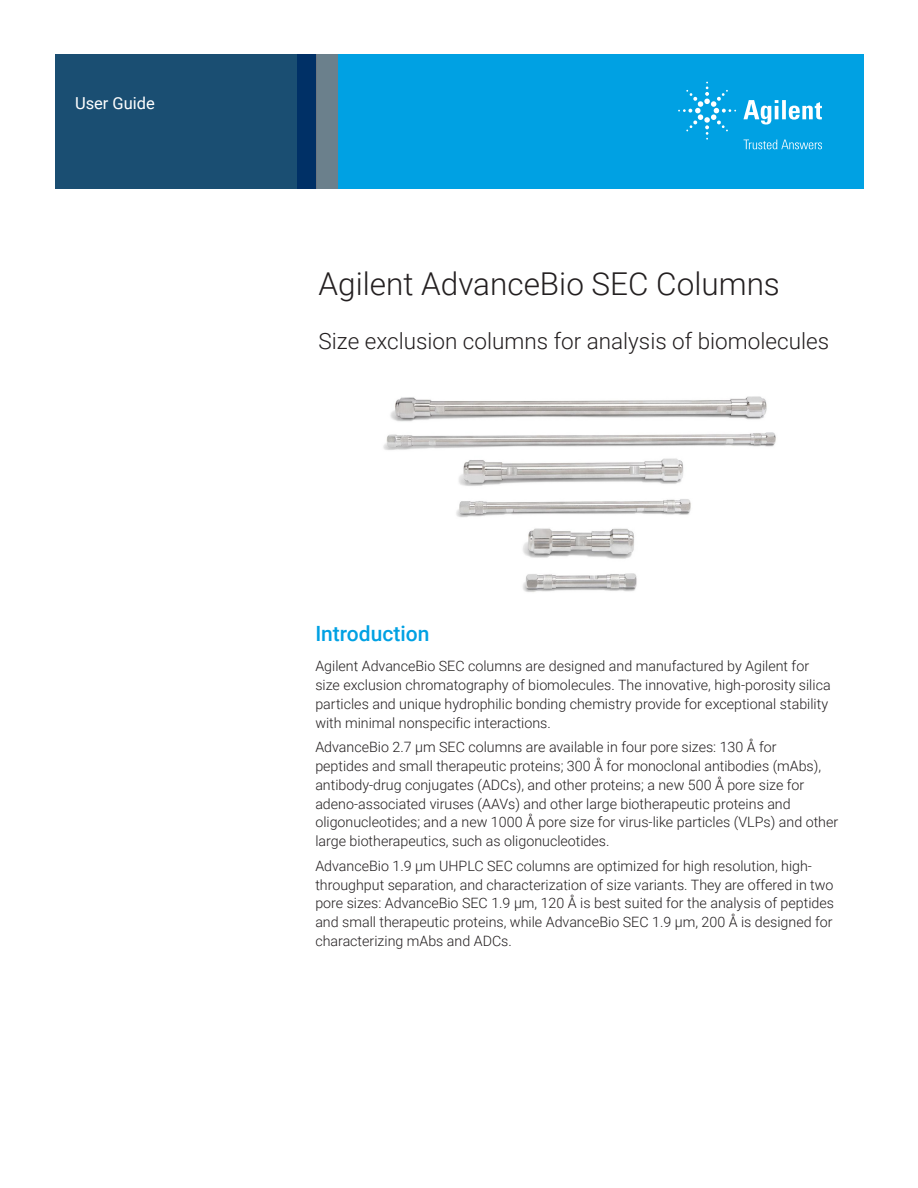
<style>
.page{position:relative;width:918px;height:1188px;background:#fff}
.page>*{position:absolute;margin:0;border:0;box-sizing:border-box;transform-origin:0 0}
.t1{font:300 31.5px "Roboto";color:#231f20}
.Subtitle{font:300 22.5px "Roboto";color:#231f20}
.Header_1{font:500 21px "Roboto";color:#00a1e3}
.Doctype{font:16.5px "Roboto";color:#fff}
.Text{font:300 14.25px/18.8px "Roboto";color:#231f20}
</style>
<div class="page">
<div style="left:297px;top:54px;width:567px;height:135px;background:#00a1e3"></div>
<svg style="left:55px;top:54px;width:261px;height:135px;background:#184b71"></svg>
<div style="left:316px;top:54px;width:22px;height:135px;background:#6b808c"></div>
<img style="left:383px;top:396px;width:393px;height:196px">
<svg style="left:743px;top:100px;width:79px;height:25px"></svg>
<svg style="left:678px;top:82px;width:58px;height:58px"></svg>
<svg style="left:744px;top:140px;width:78px;height:9px"></svg>
<p class="Doctype" style="left:75px;top:91px;width:82px">User Guide</p>
<p class="t1" style="left:319px;top:261px;width:463px">Agilent AdvanceBio SEC Columns</p>
<p class="Subtitle" style="left:319px;top:325px;width:512px">Size exclusion columns for analysis of biomolecules</p>
<p class="Header_1" style="left:315px;top:619px;width:116px">Introduction</p>
<p class="Text" style="left:315px;top:657px;width:517px">Agilent AdvanceBio SEC columns are designed and manufactured by Agilent for size exclusion chromatography of biomolecules. The innovative, high-porosity silica particles and unique hydrophilic bonding chemistry provide for exceptional stability with minimal nonspecific interactions.</p>
<p class="Text" style="left:315px;top:738px;width:524px">AdvanceBio 2.7 µm SEC columns are available in four pore sizes: 130 Å for<br>peptides and small therapeutic proteins; 300 Å for monoclonal antibodies (mAbs), antibody-drug conjugates (ADCs), and other proteins; a new 500 Å pore size for adeno-associated viruses (AAVs) and other large biotherapeutic proteins and oligonucleotides; and a new 1000 Å pore size for virus-like particles (VLPs) and other large biotherapeutics, such as oligonucleotides.</p>
<p class="Text" style="left:315px;top:856px;width:520px">AdvanceBio 1.9 µm UHPLC SEC columns are optimized for high resolution, high&shy;throughput separation, and characterization of size variants. They are offered in two pore sizes: AdvanceBio SEC 1.9 µm, 120 Å is best suited for the analysis of peptides and small therapeutic proteins, while AdvanceBio SEC 1.9 µm, 200 Å is designed for characterizing mAbs and ADCs.</p>
</div>
